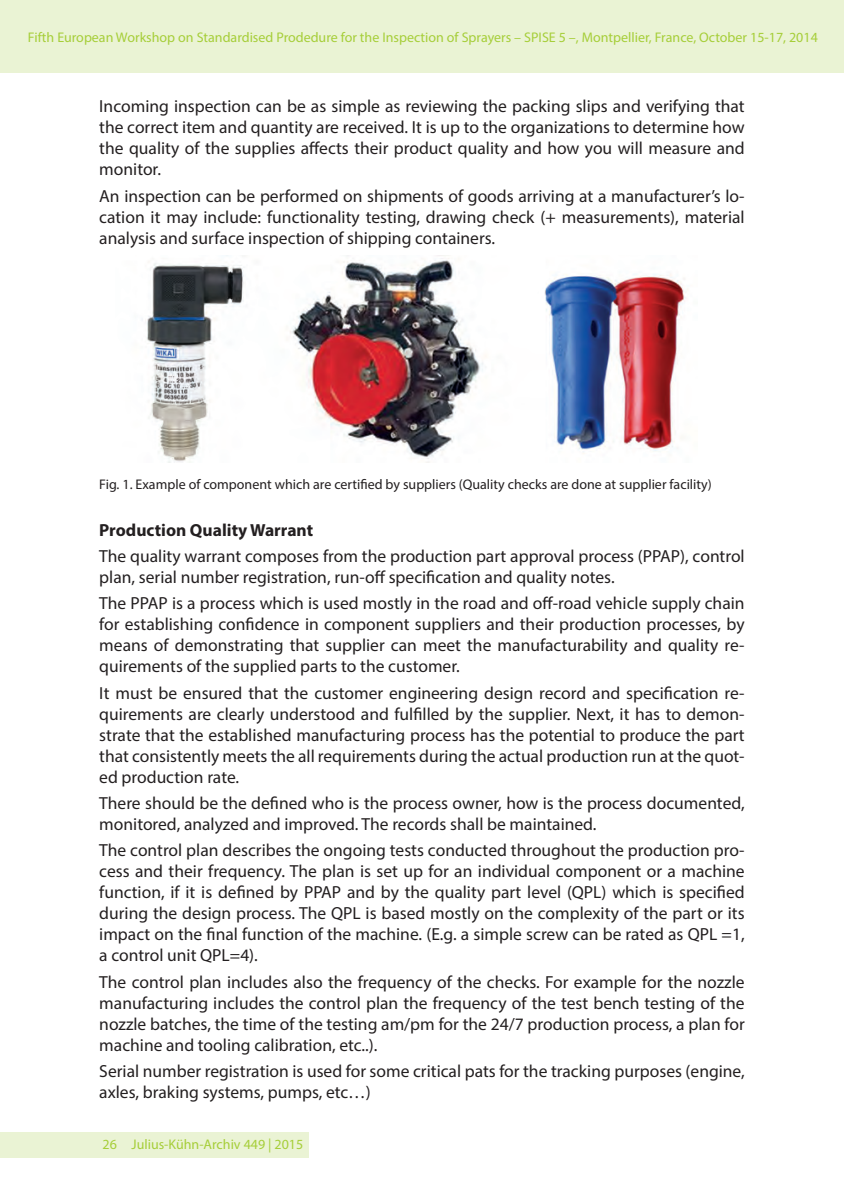
<style>
.page{position:relative;width:844px;height:1191px;background:#fff}
.page>*{position:absolute;margin:0;border:0;box-sizing:border-box;transform-origin:0 0}
.t1{font:17.5px/21px "Myriad Pro";color:#231f20;text-align:justify}
.t2{font:14px "Myriad Pro";color:#a6ce39}
.t3{font:14px "Myriad Pro";color:#231f20}
.s1{font-weight:700}
</style>
<div class="page">
<div style="left:0;top:0;width:843px;height:72px;background:#eaf3d4"></div>
<div style="left:0;top:1132px;width:308px;height:25px;background:#eaf3d4"></div>
<img style="left:142px;top:258px;width:546px;height:204px">
<p class="t2" style="left:28px;top:29px;width:791px">Fifth European Workshop on Standardised Prodedure for the Inspection of Sprayers – SPISE 5 –, Montpellier, France, October 15-17, 2014</p>
<p class="t1" style="left:99px;top:96px;width:646px">Incoming inspection can be as simple as reviewing the packing slips and verifying that the correct item and quantity are received. It is up to the organizations to determine how the quality of the supplies affects their product quality and how you will measure and monitor.</p>
<p class="t1" style="left:99px;top:185px;width:646px">An inspection can be performed on shipments of goods arriving at a manufacturer’s lo&shy;cation it may include: functionality testing, drawing check (+ measurements), material analysis and surface inspection of shipping containers.</p>
<p class="t3" style="left:99px;top:475px;width:614px">Fig. 1. Example of component which are certified by suppliers (Quality checks are done at supplier facility)</p>
<p class="t1" style="left:99px;top:516px;width:646px;line-height:26.2px"><span class="s1">Production Quality Warrant<br></span>The quality warrant composes from the production part approval process (PPAP), control</p>
<p class="t1" style="left:99px;top:564px;width:646px;line-height:26.2px">plan, serial number registration, run-off specification and quality notes.<br>The PPAP is a process which is used mostly in the road and off-road vehicle supply chain</p>
<p class="t1" style="left:99px;top:613px;width:646px">for establishing confidence in component suppliers and their production processes, by means of demonstrating that supplier can meet the manufacturability and quality re&shy;quirements of the supplied parts to the customer.</p>
<p class="t1" style="left:99px;top:682px;width:646px">It must be ensured that the customer engineering design record and specification re&shy;quirements are clearly understood and fulfilled by the supplier. Next, it has to demon&shy;strate that the established manufacturing process has the potential to produce the part that consistently meets the all requirements during the actual production run at the quot&shy;ed production rate.</p>
<p class="t1" style="left:99px;top:792px;width:646px">There should be the defined who is the process owner, how is the process documented, monitored, analyzed and improved. The records shall be maintained.</p>
<p class="t1" style="left:99px;top:839px;width:646px">The control plan describes the ongoing tests conducted throughout the production pro&shy;cess and their frequency. The plan is set up for an individual component or a machine function, if it is defined by PPAP and by the quality part level (QPL) which is specified during the design process. The QPL is based mostly on the complexity of the part or its impact on the final function of the machine. (E.g. a simple screw can be rated as QPL =1, a control unit QPL=4).</p>
<p class="t1" style="left:99px;top:970px;width:646px">The control plan includes also the frequency of the checks. For example for the nozzle manufacturing includes the control plan the frequency of the test bench testing of the nozzle batches, the time of the testing am/pm for the 24/7 production process, a plan for machine and tooling calibration, etc..).</p>
<p class="t1" style="left:99px;top:1060px;width:646px">Serial number registration is used for some critical pats for the tracking purposes (engine, axles, braking systems, pumps, etc…)</p>
<p class="t2" style="left:103px;top:1136px;width:202px">26 Julius-Kühn-Archiv 449 | 2015</p>
</div>
